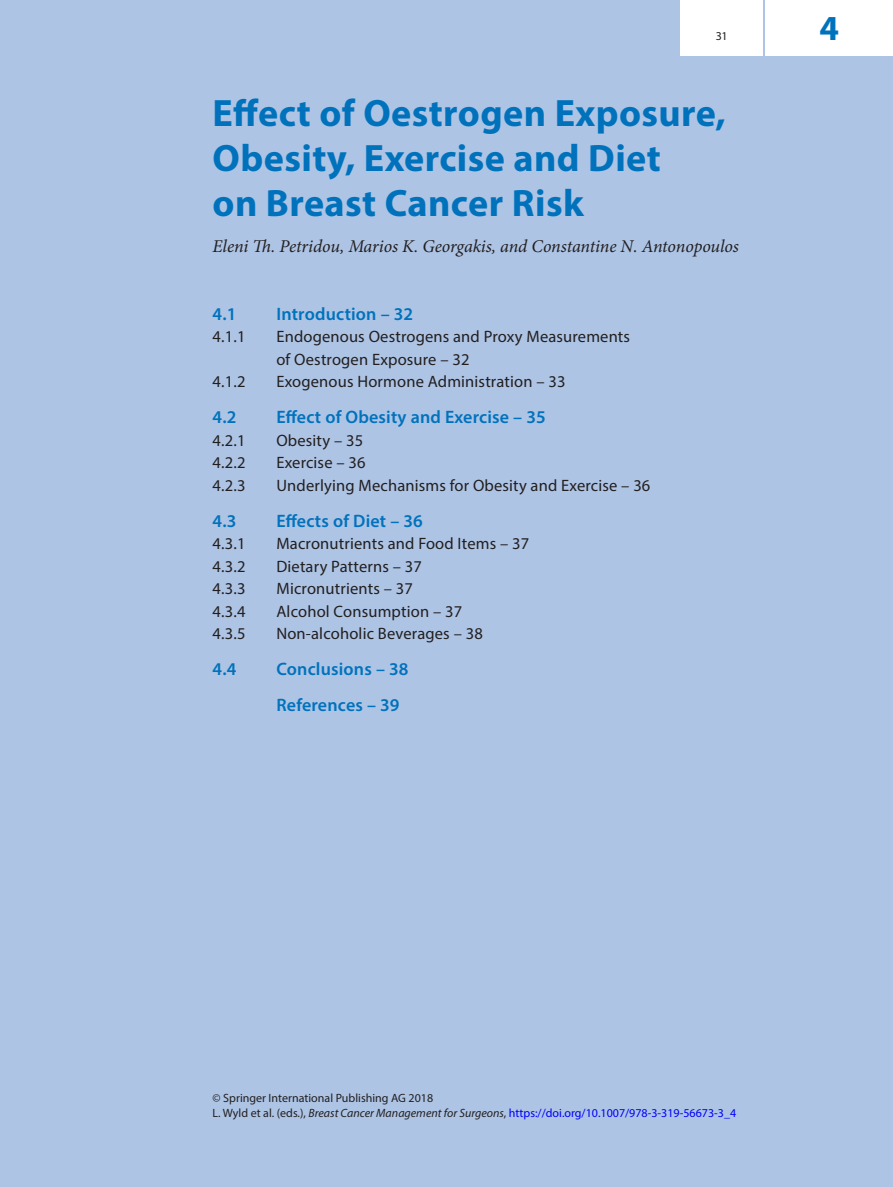
<style>
.page{position:relative;width:893px;height:1187px;background:#fff}
.page>*{position:absolute;margin:0;border:0;box-sizing:border-box;transform-origin:0 0}
.t1{font:700 38.25px/45px "Bgnvyh Scvlsl Myriad Pro";letter-spacing:.01em;color:#0072bc}
.t2{font:700 35.25px "Bgnvyh Scvlsl Myriad Pro";color:#0072bc}
.t3{font:600 18px/36px "Lgpkjn Krwwmd Myriad Pro";letter-spacing:.01em;color:#0072bc}
.t4{font:italic 18px "Trmdxy Svkhby Minion Pro";letter-spacing:-.005em;color:#231f20}
.t5{font:16.5px/22.5px "Nbrtnv Cfrrlm Myriad Pro";letter-spacing:.01em;color:#231f20}
.t6{font:12px/15px "Nbrtnv Cfrrlm Myriad Pro";color:#231f20}
.s1{font-family:"Ycvhjc Pbjmtl Myriad Pro";font-style:italic}
.s2{color:#0000fa}
</style>
<div class="page">
<div style="left:0;top:0;width:893px;height:1186px;background:#adc4e5"></div>
<div style="left:680px;top:0;width:83px;height:55px;background:#fff"></div>
<div style="left:765px;top:0;width:128px;height:55px;background:#fff"></div>
<p class="t6" style="left:716px;top:29px;width:13px">31</p>
<h1 class="t1" style="left:213px;top:89px;width:515px">Effect of Oestrogen Exposure,<br>Obesity, Exercise and Diet<br>on Breast Cancer Risk</h1>
<p class="t4" style="left:213px;top:233px;width:528px">Eleni Th. Petridou, Marios K. Georgakis, and Constantine N. Antonopoulos</p>
<p class="t3" style="left:213px;top:295px;width:25px">4.1</p>
<p class="t3" style="left:276px;top:295px;width:138px">Introduction – 32</p>
<p class="t5" style="left:213px;top:325px;width:34px">4.1.1</p>
<p class="t5" style="left:276px;top:325px;width:355px">Endogenous Oestrogens and Proxy Measurements of Oestrogen Exposure – 32</p>
<p class="t5" style="left:213px;top:370px;width:34px">4.1.2</p>
<p class="t5" style="left:276px;top:370px;width:291px">Exogenous Hormone Administration – 33</p>
<p class="t3" style="left:213px;top:398px;width:25px">4.2</p>
<p class="t3" style="left:276px;top:398px;width:271px">Effect of Obesity and Exercise – 35</p>
<p class="t5" style="left:213px;top:428px;width:34px">4.2.1</p>
<p class="t5" style="left:276px;top:428px;width:88px">Obesity – 35</p>
<p class="t5" style="left:213px;top:451px;width:34px">4.2.2</p>
<p class="t5" style="left:276px;top:451px;width:91px">Exercise – 36</p>
<p class="t5" style="left:213px;top:473px;width:34px">4.2.3</p>
<p class="t5" style="left:276px;top:473px;width:376px">Underlying Mechanisms for Obesity and Exercise – 36</p>
<p class="t3" style="left:213px;top:502px;width:25px">4.3</p>
<p class="t3" style="left:276px;top:502px;width:148px">Effects of Diet – 36</p>
<p class="t5" style="left:213px;top:532px;width:34px">4.3.1</p>
<p class="t5" style="left:276px;top:532px;width:254px">Macronutrients and Food Items – 37</p>
<p class="t5" style="left:213px;top:554px;width:34px">4.3.2</p>
<p class="t5" style="left:276px;top:554px;width:147px">Dietary Patterns – 37</p>
<p class="t5" style="left:213px;top:577px;width:34px">4.3.3</p>
<p class="t5" style="left:276px;top:577px;width:138px">Micronutrients – 37</p>
<p class="t5" style="left:213px;top:599px;width:34px">4.3.4</p>
<p class="t5" style="left:276px;top:599px;width:187px">Alcohol Consumption – 37</p>
<p class="t5" style="left:213px;top:622px;width:34px">4.3.5</p>
<p class="t5" style="left:276px;top:622px;width:208px">Non-alcoholic Beverages – 38</p>
<p class="t3" style="left:213px;top:650px;width:25px">4.4</p>
<p class="t3" style="left:276px;top:650px;width:134px">Conclusions – 38<br>References – 39</p>
<h2 class="t2" style="left:819px;top:6px;width:21px">4</h2>
<p class="t6" style="left:213px;top:1089px;width:525px">© Springer International Publishing AG 2018<br>L. Wyld et al. (eds.), <span class="s1">Breast Cancer Management for Surgeons</span>, <span class="s2">https://doi.org/10.1007/978-3-319-56673-3_4</span></p>
</div>
